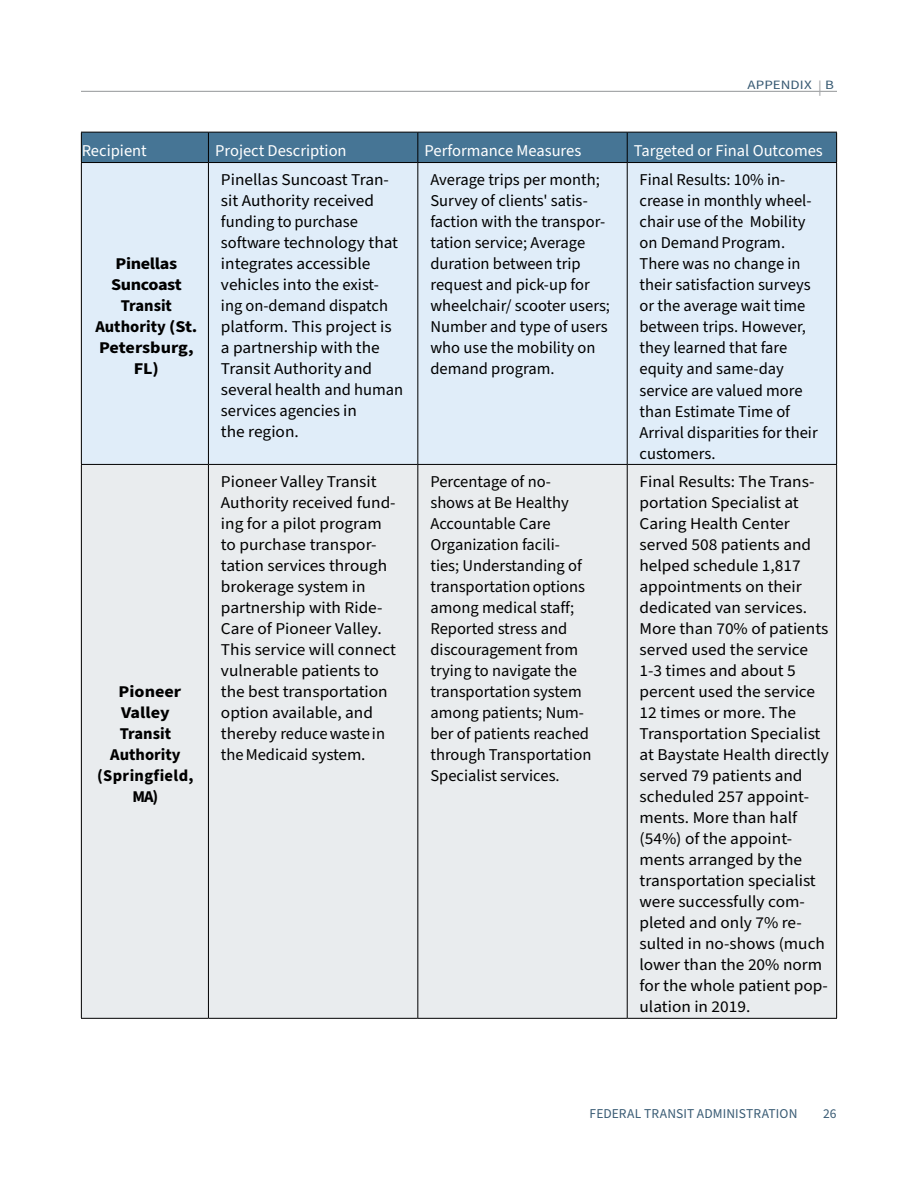
<style>
.page{position:relative;width:918px;height:1188px;background:#fff}
.page>*{position:absolute;margin:0;border:0;box-sizing:border-box;transform-origin:0 0}
.t1{font:16.5px/21px "Source Sans Pro";color:#000;scale:1.05 1}
.t2{font:16.5px/21px "Source Sans Pro";color:#000}
.t3{font:700 16.5px/21px "Source Sans Pro";color:#000;text-align:center;scale:1.1 1}
.t4{font:16.5px "Source Sans Pro";color:#fff}
.t5{font:13.5px "Source Sans Pro";letter-spacing:.005em;color:#395b74}
.t6{font:12.75px "Source Sans Pro";letter-spacing:.005em;color:#395b74;scale:1.18 1}
.s1{font-size:15.3px;color:#a7a9ac}
</style>
<div class="page">
<hr style="left:81px;top:91px;width:756px;height:1px;background:#939598">
<div style="left:82px;top:163px;width:754px;height:301px;background:#e0edf9"></div>
<div style="left:82px;top:465px;width:754px;height:553px;background:#e9ecee"></div>
<div style="left:81px;top:132px;width:756px;height:30px;background:#467595"></div>
<hr style="left:81px;top:162px;width:127px;height:1px;background:#000">
<hr style="left:208px;top:162px;width:210px;height:1px;background:#000">
<hr style="left:418px;top:162px;width:209px;height:1px;background:#000">
<hr style="left:627px;top:162px;width:210px;height:1px;background:#000">
<hr style="left:81px;top:163px;width:1px;height:301px;background:#000">
<hr style="left:208px;top:163px;width:1px;height:301px;background:#000">
<hr style="left:417px;top:163px;width:1px;height:301px;background:#000">
<hr style="left:627px;top:163px;width:1px;height:301px;background:#000">
<hr style="left:836px;top:163px;width:1px;height:301px;background:#000">
<hr style="left:81px;top:464px;width:127px;height:1px;background:#000">
<hr style="left:81px;top:465px;width:1px;height:553px;background:#000">
<hr style="left:208px;top:464px;width:210px;height:1px;background:#000">
<hr style="left:208px;top:465px;width:1px;height:553px;background:#000">
<hr style="left:418px;top:464px;width:209px;height:1px;background:#000">
<hr style="left:417px;top:465px;width:1px;height:553px;background:#000">
<hr style="left:627px;top:464px;width:210px;height:1px;background:#000">
<hr style="left:627px;top:465px;width:1px;height:553px;background:#000">
<hr style="left:836px;top:465px;width:1px;height:553px;background:#000">
<hr style="left:81px;top:1018px;width:127px;height:1px;background:#000">
<hr style="left:208px;top:1018px;width:210px;height:1px;background:#000">
<hr style="left:418px;top:1018px;width:209px;height:1px;background:#000">
<hr style="left:627px;top:1018px;width:210px;height:1px;background:#000">
<p class="t6" style="left:747px;top:76px;width:75px">APPENDIX <span class="s1">|</span> B</p>
<p class="t4" style="left:82px;top:139px;width:67px">Recipient</p>
<p class="t4" style="left:215px;top:139px;width:133px">Project Description</p>
<p class="t4" style="left:425px;top:139px;width:158px">Performance Measures</p>
<p class="t4" style="left:634px;top:139px;width:190px">Targeted or Final Outcomes</p>
<p class="t3" style="left:95px;top:254px;width:94px">Pinellas<br>Suncoast<br>Transit<br>Authority (St.<br>Petersburg,<br>FL)</p>
<p class="t3" style="left:97px;top:682px;width:89px">Pioneer<br>Valley<br>Transit<br>Authority (Springfield,<br>MA)</p>
<p class="t1" style="left:221px;top:170px;width:175px">Pinellas Suncoast Tran&shy;sit Authority received funding to purchase software technology that integrates accessible vehicles into the exist&shy;ing on-demand dispatch platform. This project is a partnership with the<br>Transit Authority and several health and human services agencies in<br>the region.</p>
<p class="t2" style="left:430px;top:170px;width:181px">Average trips per month;<br>Survey of clients' satis&shy;faction with the transpor&shy;tation service; Average duration between trip request and pick-up for wheelchair/ scooter users;<br>Number and type of users who use the mobility on demand program.</p>
<p class="t2" style="left:640px;top:170px;width:180px">Final Results: 10% in&shy;crease in monthly wheel&shy;chair use of the Mobility on Demand Program.<br>There was no change in their satisfaction surveys or the average wait time between trips. However, they learned that fare equity and same-day service are valued more than Estimate Time of<br>Arrival disparities for their customers.</p>
<p class="t1" style="left:221px;top:472px;width:168px">Pioneer Valley Transit<br>Authority received fund&shy;ing for a pilot program to purchase transpor&shy;tation services through brokerage system in partnership with Ride-<br>Care of Pioneer Valley.<br>This service will connect vulnerable patients to the best transportation option available, and thereby reduce waste in the Medicaid system.</p>
<p class="t2" style="left:430px;top:472px;width:162px">Percentage of no&shy;shows at Be Healthy<br>Accountable Care<br>Organization facili&shy;ties; Understanding of transportation options among medical staff;<br>Reported stress and discouragement from trying to navigate the transportation system among patients; Num&shy;ber of patients reached through Transportation<br>Specialist services.</p>
<p class="t1" style="left:640px;top:472px;width:182px">Final Results: The Trans&shy;portation Specialist at<br>Caring Health Center served 508 patients and helped schedule 1,817 appointments on their dedicated van services.<br>More than 70% of patients served used the service<br>1-3 times and about 5 percent used the service<br>12 times or more. The<br>Transportation Specialist at Baystate Health directly served 79 patients and scheduled 257 appoint&shy;ments. More than half (54%) of the appoint&shy;ments arranged by the transportation specialist were successfully com&shy;pleted and only 7% re&shy;sulted in no-shows (much lower than the 20% norm for the whole patient pop&shy;ulation in 2019.</p>
<p class="t5" style="left:590px;top:1105px;width:209px">FEDERAL TRANSIT ADMINISTRATION</p>
<p class="t5" style="left:823px;top:1105px;width:15px">26</p>
</div>
